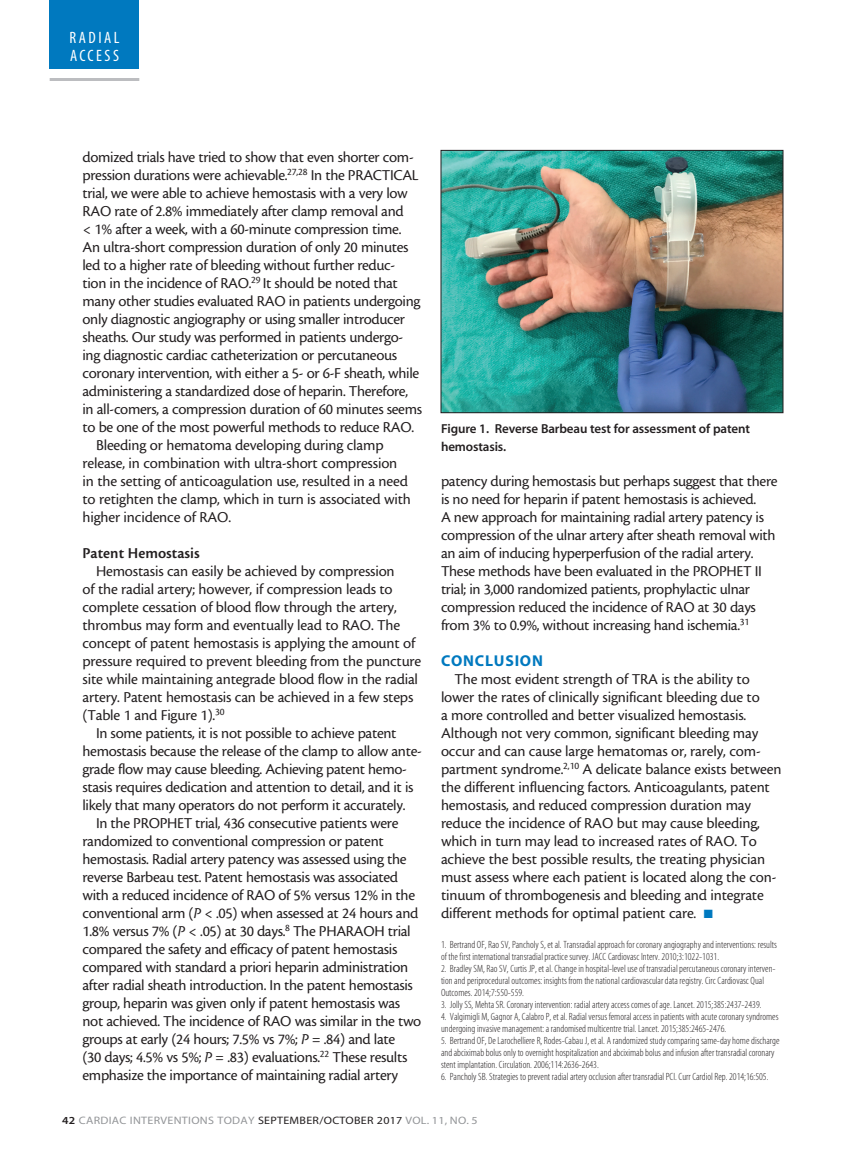
<style>
.page{position:relative;width:864px;height:1161px;background:#fff}
.page>*{position:absolute;margin:0;border:0;box-sizing:border-box;transform-origin:0 0}
.t1{font:16.5px/18.3px "Myriad MM 400 300";letter-spacing:.15em;color:#fff}
.body{font:15.75px/18px "Cronos MM 408 10";letter-spacing:-.02em;color:#231f20}
.Subhead_2{font:15.75px "Cronos MM 574 10";color:#231f20}
.subhead{font:15.75px "Myriad MM 700 600";letter-spacing:.05em;color:#0079bf}
.t2{font:13.05px/18px "Myriad MM 565 600";letter-spacing:-.01em;color:#231f20}
.t3{font:10.8px "Myriad MM 400 600";letter-spacing:.025em;color:#939598;scale:1.11 1}
.footnote{font:10.5px/12px "Myriad MM 215 300";color:#231f20}
.s1{font-family:"Cronos MM It 408 10"}
.s2{color:#0079bf}
.s3{font-family:"Myriad MM 565 600";color:#231f20}
.s4{color:#231f20}
</style>
<div class="page">
<div style="left:50px;top:0;width:89px;height:69px;background:#0079bf"></div>
<hr style="left:50px;top:78px;width:89px;height:3px;background:#bcbdc0">
<img style="left:443px;top:152px;width:338px;height:259px">
<div style="left:441px;top:150px;width:342px;height:263px;border:1px solid #231f20"></div>
<p class="t1" style="left:70px;top:29px;width:51px">RADIAL<br>ACCESS</p>
<p class="body" style="left:82px;top:148px;width:341px">domized trials have tried to show that even shorter com&shy;pression durations were achievable.<sup>27,28</sup> In the PRACTICAL trial, we were able to achieve hemostasis with a very low RAO rate of 2.8% immediately after clamp removal and<br>&lt; 1% after a week, with a 60-minute compression time.<br>An ultra-short compression duration of only 20 minutes led to a higher rate of bleeding without further reduc&shy;tion in the incidence of RAO.<sup>29</sup> It should be noted that many other studies evaluated RAO in patients undergoing only diagnostic angiography or using smaller introducer sheaths. Our study was performed in patients undergo&shy;ing diagnostic cardiac catheterization or percutaneous coronary intervention, with either a 5- or 6-F sheath, while administering a standardized dose of heparin. Therefore, in all-comers, a compression duration of 60 minutes seems to be one of the most powerful methods to reduce RAO.</p>
<p class="body" style="left:82px;top:436px;width:330px;text-indent:14px">Bleeding or hematoma developing during clamp release, in combination with ultra-short compression in the setting of anticoagulation use, resulted in a need to retighten the clamp, which in turn is associated with higher incidence of RAO.</p>
<p class="Subhead_2" style="left:82px;top:545px;width:119px">Patent Hemostasis</p>
<p class="body" style="left:82px;top:562px;width:340px;text-indent:14px">Hemostasis can easily be achieved by compression<br>of the radial artery; however, if compression leads to complete cessation of blood flow through the artery, thrombus may form and eventually lead to RAO. The concept of patent hemostasis is applying the amount of pressure required to prevent bleeding from the puncture site while maintaining antegrade blood flow in the radial artery. Patent hemostasis can be achieved in a few steps (Table 1 and Figure 1).<sup>30</sup></p>
<p class="body" style="left:82px;top:724px;width:341px;text-indent:14px">In some patients, it is not possible to achieve patent hemostasis because the release of the clamp to allow ante&shy;grade flow may cause bleeding. Achieving patent hemo&shy;stasis requires dedication and attention to detail, and it is likely that many operators do not perform it accurately.</p>
<p class="body" style="left:82px;top:814px;width:340px;text-indent:14px">In the PROPHET trial, 436 consecutive patients were randomized to conventional compression or patent hemostasis. Radial artery patency was assessed using the reverse Barbeau test. Patent hemostasis was associated with a reduced incidence of RAO of 5% versus 12% in the conventional arm (<span class="s1">P</span> &lt; .05) when assessed at 24 hours and 1.8% versus 7% (<span class="s1">P</span> &lt; .05) at 30 days.<sup>8</sup> The PHARAOH trial compared the safety and efficacy of patent hemostasis compared with standard a priori heparin administration after radial sheath introduction. In the patent hemostasis group, heparin was given only if patent hemostasis was not achieved. The incidence of RAO was similar in the two groups at early (24 hours; 7.5% vs 7%; <span class="s1">P</span> = .84) and late<br>(30 days; 4.5% vs 5%; <span class="s1">P</span> = .83) evaluations.<sup>22</sup> These results emphasize the importance of maintaining radial artery</p>
<p class="t2" style="left:441px;top:420px;width:311px">Figure 1. Reverse Barbeau test for assessment of patent hemostasis.</p>
<p class="body" style="left:441px;top:472px;width:338px">patency during hemostasis but perhaps suggest that there is no need for heparin if patent hemostasis is achieved.<br>A new approach for maintaining radial artery patency is compression of the ulnar artery after sheath removal with an aim of inducing hyperperfusion of the radial artery.<br>These methods have been evaluated in the PROPHET II trial; in 3,000 randomized patients, prophylactic ulnar compression reduced the incidence of RAO at 30 days from 3% to 0.9%, without increasing hand ischemia.<sup>31</sup></p>
<p class="subhead" style="left:441px;top:653px;width:103px">CONCLUSION</p>
<p class="body" style="left:441px;top:670px;width:342px;text-indent:14px">The most evident strength of TRA is the ability to lower the rates of clinically significant bleeding due to<br>a more controlled and better visualized hemostasis.<br>Although not very common, significant bleeding may occur and can cause large hematomas or, rarely, com&shy;partment syndrome.<sup>2,10</sup> A delicate balance exists between the different influencing factors. Anticoagulants, patent hemostasis, and reduced compression duration may reduce the incidence of RAO but may cause bleeding, which in turn may lead to increased rates of RAO. To achieve the best possible results, the treating physician must assess where each patient is located along the con&shy;tinuum of thrombogenesis and bleeding and integrate different methods for optimal patient care. <span class="s2">■</span></p>
<p class="footnote" style="left:441px;top:939px;width:337px">1. Bertrand OF, Rao SV, Pancholy S, et al. Transradial approach for coronary angiography and interventions: results of the first international transradial practice survey. JACC Cardiovasc Interv. 2010;3:1022-1031.</p>
<p class="footnote" style="left:441px;top:963px;width:336px">2. Bradley SM, Rao SV, Curtis JP, et al. Change in hospital-level use of transradial percutaneous coronary interven&shy;tion and periprocedural outcomes: insights from the national cardiovascular data registry. Circ Cardiovasc Qual<br>Outcomes. 2014;7:550-559.</p>
<p class="footnote" style="left:441px;top:999px;width:322px">3. Jolly SS, Mehta SR. Coronary intervention: radial artery access comes of age. Lancet. 2015;385:2437-2439.</p>
<p class="footnote" style="left:441px;top:1011px;width:339px">4. Valgimigli M, Gagnor A, Calabro P, et al. Radial versus femoral access in patients with acute coronary syndromes undergoing invasive management: a randomised multicentre trial. Lancet. 2015;385:2465-2476.</p>
<p class="footnote" style="left:441px;top:1035px;width:340px">5. Bertrand OF, De Larochelliere R, Rodes-Cabau J, et al. A randomized study comparing same-day home discharge and abciximab bolus only to overnight hospitalization and abciximab bolus and infusion after transradial coronary stent implantation. Circulation. 2006;114:2636-2643.</p>
<p class="footnote" style="left:441px;top:1071px;width:329px">6. Pancholy SB. Strategies to prevent radial artery occlusion after transradial PCI. Curr Cardiol Rep. 2014;16:505.</p>
<p class="t3" style="left:62px;top:1115px;width:376px"><span class="s3">42</span> CARDIAC INTERVENTIONS TODAY <span class="s4">SEPTEMBER/OCTOBER 2017</span> VOL. 11, NO. 5</p>
</div>
